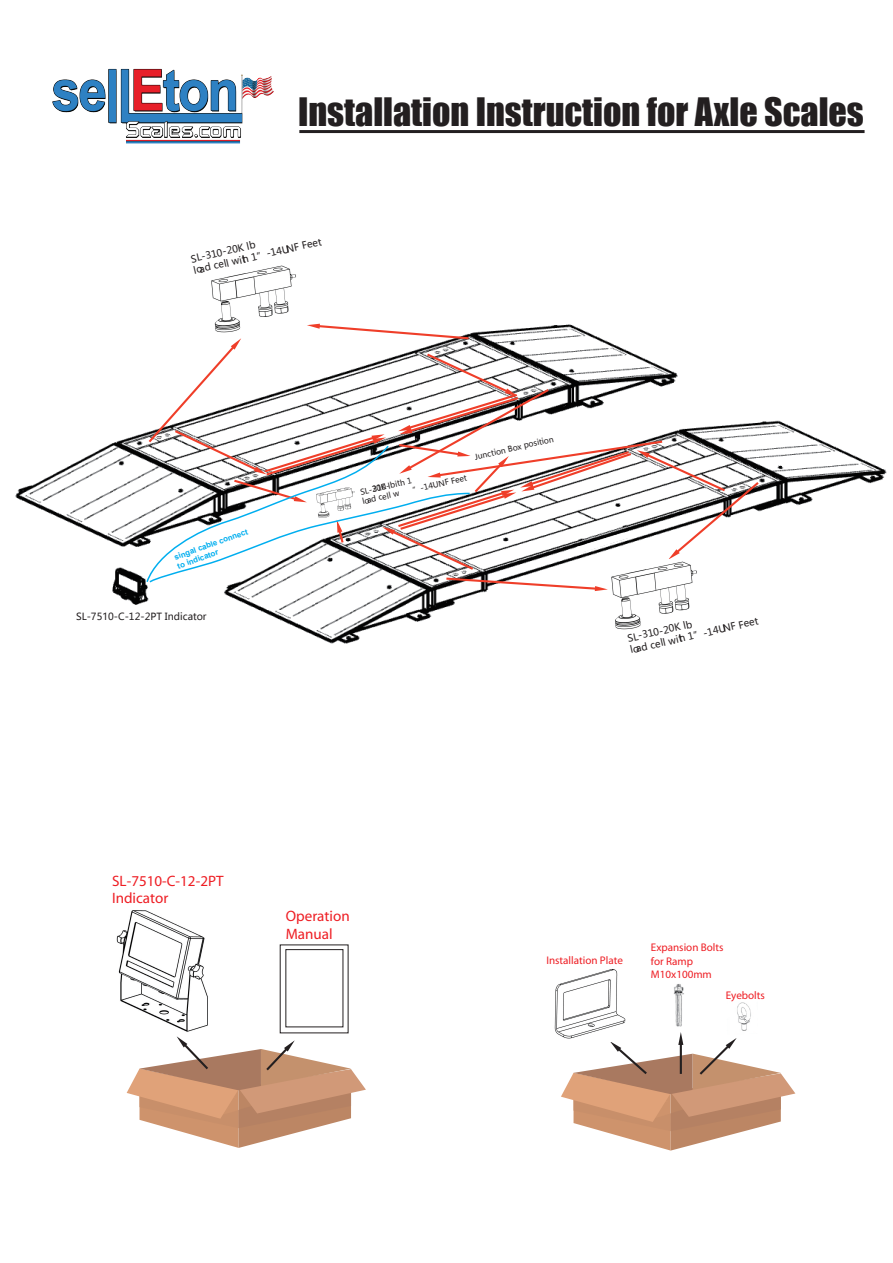
<style>
.page{position:relative;width:893px;height:1263px;background:#fff}
.page>*{position:absolute;margin:0;border:0;box-sizing:border-box;transform-origin:0 0}
.t1{font:36px "Impact";color:#231f20}
.t2{font:15px/18.1px "Myriad";color:#ee1d23}
.t3{font:15px "Myriad Pro";color:#ee1d23}
.t4{font:11.1px/13.4px "Myriad";color:#ee1d23}
.t5{font:9.75px/11.9px "Microsoft Ya Hei";color:#231f20}
.t6{font:7.8px/9.4px "Microsoft Ya Hei";color:#231f20}
.t7{font:700 7.8px/9.6px "Arial";color:#00aeef}
.s1{font-family:"Myriad"}
</style>
<div class="page">
<img style="left:15px;top:323px;width:872px;height:321px">
<img style="left:195px;top:265px;width:111px;height:59px">
<img style="left:596px;top:591px;width:110px;height:40px">
<svg style="left:145px;top:324px;width:614px;height:267px"></svg>
<img style="left:116px;top:910px;width:92px;height:122px">
<svg style="left:127px;top:1036px;width:239px;height:112px"></svg>
<img style="left:737px;top:1002px;width:14px;height:29px">
<img style="left:674px;top:984px;width:10px;height:43px">
<svg style="left:561px;top:1032px;width:234px;height:118px"></svg>
<img style="left:554px;top:969px;width:82px;height:72px">
<hr style="left:299px;top:130px;width:566px;height:3px;background:#231f20">
<img style="left:52px;top:68px;width:222px;height:76px">
<h1 class="t1" style="left:298px;top:84px;width:567px">Installation Instruction for Axle Scales</h1>
<p class="t5" style="left:190px;top:253px;width:132px;rotate:-13deg">SL-310-20K lb<br>load cell with 1”-14UNF Feet</p>
<p class="t7" style="left:173px;top:552px;width:79px;rotate:-19deg">singal cable connect to indicator</p>
<p class="t5" style="left:76px;top:610px;width:132px">SL-7510-C-12-2PT Indicator</p>
<p class="t6" style="left:474px;top:452px;width:82px;rotate:-13deg">Junction Box position</p>
<p class="t6" style="left:359px;top:487px;width:54px;rotate:-13deg">SL-20K lbith 1 load cell w</p>
<p class="t6" style="left:412px;top:485px;width:57px;rotate:-13deg">”-14UNF Feet</p>
<p class="t6" style="left:371px;top:484px;width:19px;rotate:-13deg">310-</p>
<p class="t5" style="left:626px;top:632px;width:132px;rotate:-13deg">SL-310-20K lb<br>load cell with 1”-14UNF Feet</p>
<h2 class="t3" style="left:112px;top:871px;width:113px">SL-7510-C<span class="s1">-12-2PT</span></h2>
<h2 class="t2" style="left:112px;top:890px;width:58px">Indicator</h2>
<h2 class="t2" style="left:286px;top:907px;width:65px">Operation<br>Manual</h2>
<p class="t4" style="left:546px;top:954px;width:78px">Installation Plate</p>
<p class="t4" style="left:651px;top:941px;width:74px">Expansion Bolts for Ramp<br>M10x100mm</p>
<p class="t4" style="left:726px;top:988px;width:41px">Eyebolts</p>
</div>
